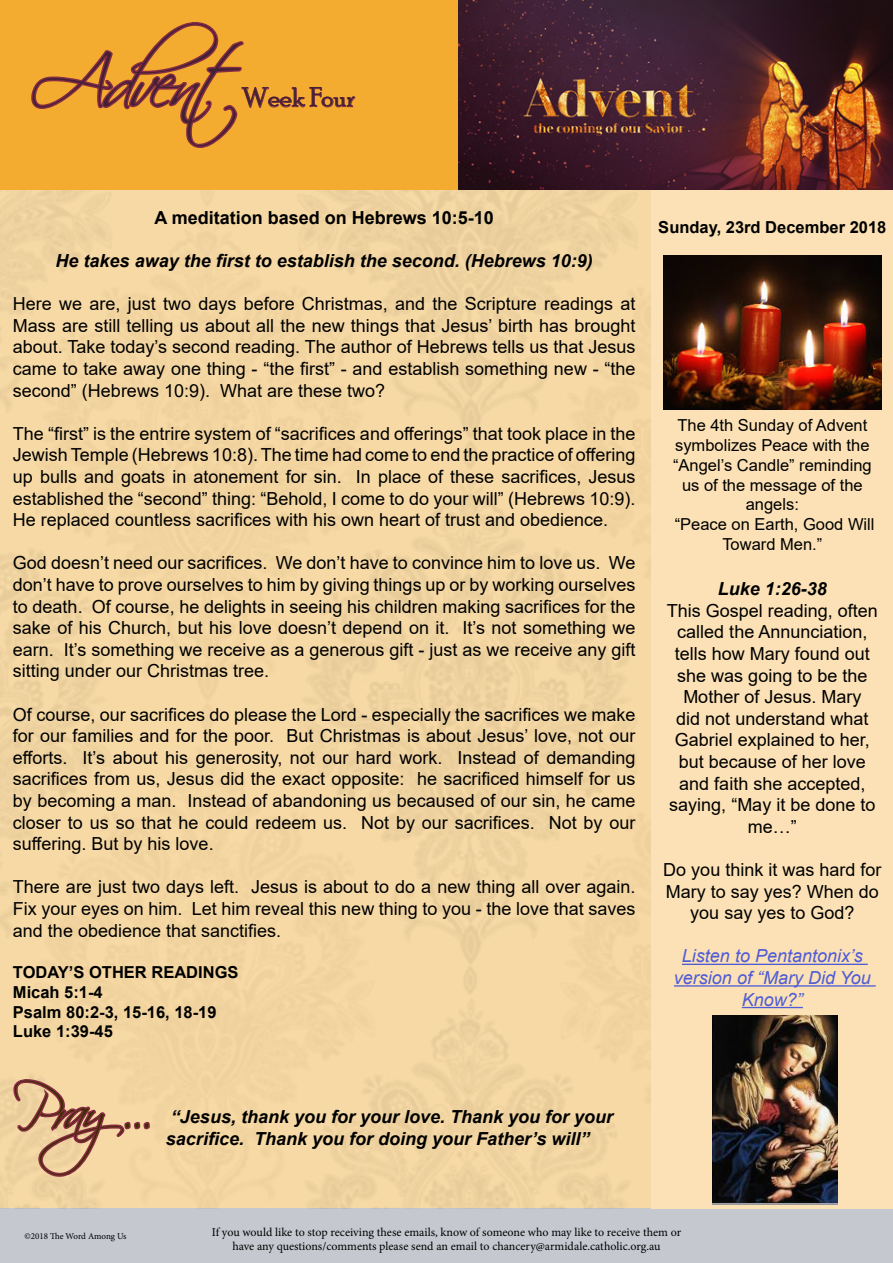
<style>
.page{position:relative;width:893px;height:1263px;background:#fff}
.page>*{position:absolute;margin:0;border:0;box-sizing:border-box;transform-origin:0 0}
.t1{font:72px "Scriptina";letter-spacing:-.085em;color:#412136}
.t2{font:54px "Scriptina";color:#3d2e01}
.t3{font:27px "Poor Richard";color:#412136}
.t4{font:18px/21.6px "Arial";color:#000;text-align:justify}
.t5{font:italic 700 18px "Arial";color:#000}
.t6{font:italic 18px/21.6px "Arial";color:#4f5cd6;text-align:center}
.t7{font:700 18px "Arial";color:#000}
.t8{font:16.5px/19.8px "Arial";color:#000;text-align:center}
.t9{font:700 16.5px "Arial";color:#000}
.t10{font:12px/14.4px "Minion Pro";letter-spacing:-.005em;color:#000;text-align:center}
.t11{font:9px "Minion Pro";letter-spacing:-.01em;color:#000}
</style>
<div class="page">
<div style="left:0;top:1208px;width:893px;height:55px;background:#c5c8cf"></div>
<div style="left:0;top:189px;width:652px;height:1019px;background:#f3d6a2"></div>
<div style="left:0;top:0;width:893px;height:189px;background:#f3ac30"></div>
<div style="left:652px;top:189px;width:241px;height:1019px;background:#fbe1b5"></div>
<img style="left:458px;top:0;width:435px;height:189px">
<svg style="left:11px;top:1077px;width:140px;height:103px;background:#e1ba92"></svg>
<img style="left:663px;top:255px;width:219px;height:154px">
<svg style="left:31px;top:22px;width:325px;height:126px"></svg>
<hr style="left:682px;top:964px;width:186px;height:1px;background:#4f5cd6">
<hr style="left:674px;top:985px;width:202px;height:1px;background:#4f5cd6">
<hr style="left:742px;top:1007px;width:61px;height:1px;background:#4f5cd6">
<img style="left:712px;top:1016px;width:125px;height:189px">
<p class="t1" style="left:30px;top:40px;width:214px">Advent</p>
<p class="t3" style="left:242px;top:82px;width:114px">Week Four</p>
<p class="t7" style="left:154px;top:205px;width:341px">A meditation based on Hebrews 10:5-10</p>
<p class="t5" style="left:56px;top:249px;width:539px">He takes away the first to establish the second. (Hebrews 10:9)</p>
<p class="t4" style="left:13px;top:293px;width:624px">Here we are, just two days before Christmas, and the Scripture readings at Mass are still telling us about all the new things that Jesus’ birth has brought about. Take today’s second reading. The author of Hebrews tells us that Jesus came to take away one thing - “the first” - and establish something new - “the second” (Hebrews 10:9). What are these two?</p>
<p class="t4" style="left:13px;top:422px;width:624px">The “first” is the entrire system of “sacrifices and offerings” that took place in the Jewish Temple (Hebrews 10:8). The time had come to end the practice of offering up bulls and goats in atonement for sin. In place of these sacrifices, Jesus established the “second” thing: “Behold, I come to do your will” (Hebrews 10:9).<br>He replaced countless sacrifices with his own heart of trust and obedience.</p>
<p class="t4" style="left:13px;top:552px;width:624px">God doesn’t need our sacrifices. We don’t have to convince him to love us. We don’t have to prove ourselves to him by giving things up or by working ourselves to death. Of course, he delights in seeing his children making sacrifices for the sake of his Church, but his love doesn’t depend on it. It’s not something we earn. It’s something we receive as a generous gift - just as we receive any gift sitting under our Christmas tree.</p>
<p class="t4" style="left:13px;top:703px;width:624px">Of course, our sacrifices do please the Lord - especially the sacrifices we make for our families and for the poor. But Christmas is about Jesus’ love, not our efforts. It’s about his generosity, not our hard work. Instead of demanding sacrifices from us, Jesus did the exact opposite: he sacrificed himself for us by becoming a man. Instead of abandoning us becaused of our sin, he came closer to us so that he could redeem us. Not by our sacrifices. Not by our suffering. But by his love.</p>
<p class="t4" style="left:13px;top:876px;width:624px">There are just two days left. Jesus is about to do a new thing all over again.<br>Fix your eyes on him. Let him reveal this new thing to you - the love that saves and the obedience that sanctifies.</p>
<p class="t9" style="left:13px;top:960px;width:227px">TODAY’S OTHER READINGS</p>
<p class="t9" style="left:13px;top:980px;width:91px">Micah 5:1-4</p>
<p class="t9" style="left:13px;top:1000px;width:205px">Psalm 80:2-3, 15-16, 18-19</p>
<p class="t9" style="left:13px;top:1020px;width:101px">Luke 1:39-45</p>
<p class="t2" style="left:13px;top:1077px;width:155px">Pray...</p>
<p class="t5" style="left:171px;top:1105px;width:444px">“Jesus, thank you for your love. Thank you for your</p>
<p class="t5" style="left:166px;top:1126px;width:425px">sacrifice. Thank you for doing your Father’s will”</p>
<p class="t9" style="left:658px;top:215px;width:230px">Sunday, 23rd December 2018</p>
<p class="t8" style="left:673px;top:415px;width:200px">The 4th Sunday of Advent symbolizes Peace with the “Angel’s Candle” reminding us of the message of the angels:</p>
<p class="t8" style="left:675px;top:514px;width:201px">“Peace on Earth, Good Will<br>Toward Men.”</p>
<p class="t5" style="left:718px;top:577px;width:111px">Luke 1:26-38</p>
<p class="t4" style="left:667px;top:599px;width:213px;text-align:center">This Gospel reading, often called the Annunciation, tells how Mary found out she was going to be the<br>Mother of Jesus. Mary<br>did not understand what<br>Gabriel explained to her, but because of her love and faith she accepted, saying, “May it be done to me…”</p>
<p class="t4" style="left:663px;top:859px;width:220px;text-align:center">Do you think it was hard for<br>Mary to say yes? When do you say yes to God?</p>
<p class="t6" style="left:674px;top:945px;width:198px">Listen to Pentantonix’s version of “Mary Did You<br>Know?”</p>
<p class="t11" style="left:25px;top:1230px;width:104px">©2018 The Word Among Us</p>
<p class="t10" style="left:212px;top:1225px;width:471px">If you would like to stop receiving these emails, know of someone who may like to receive them or have any questions/comments please send an email to chancery@armidale.catholic.org.au</p>
</div>
